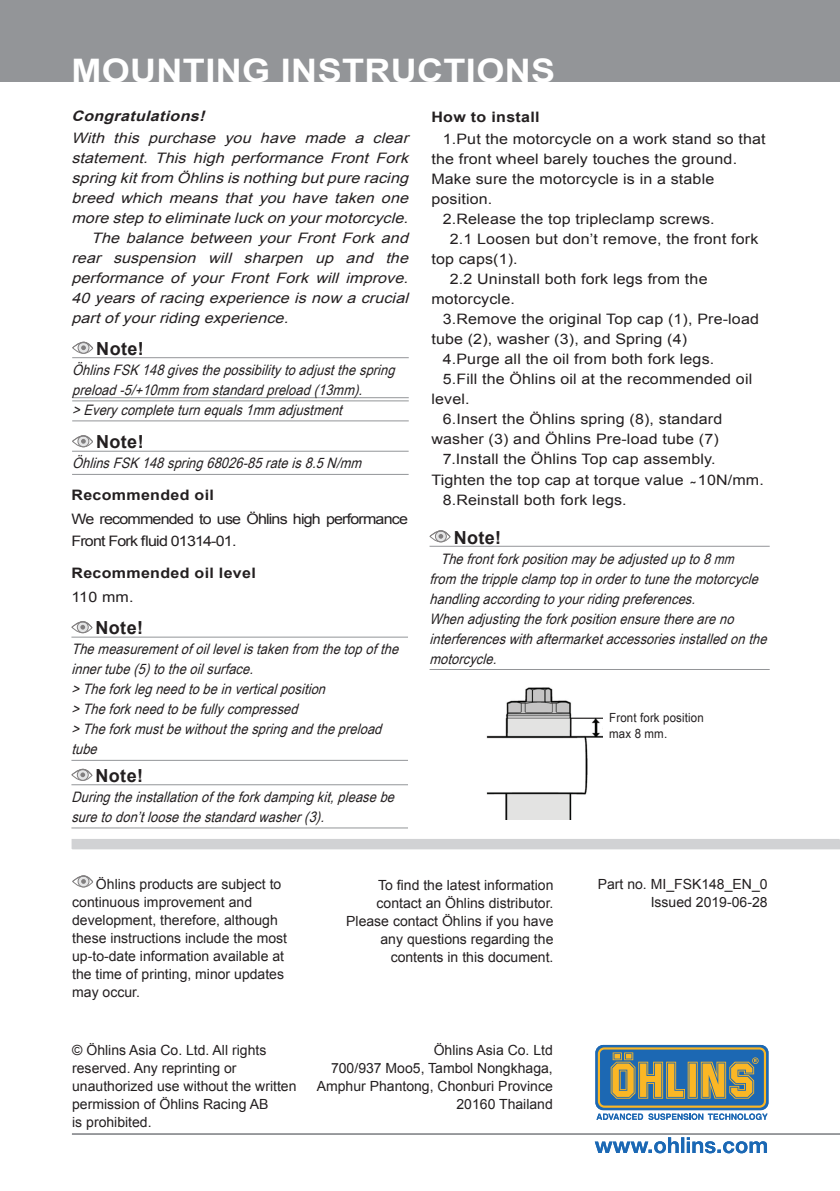
<style>
.page{position:relative;width:840px;height:1191px;background:#fff}
.page>*{position:absolute;margin:0;border:0;box-sizing:border-box;transform-origin:0 0}
._3_Header_Page_heade{font:700 32.4px "Arial";letter-spacing:.01em;color:#fff;scale:1.11 1}
._5_WARNING_CAUTION_N{font:700 18px "Arial";letter-spacing:.02em;color:#231f20}
._9_Body_Type_Italic{font:italic 14.4px/20px "Arial Narrow";letter-spacing:.01em;color:#231f20;scale:1.08 1}
._6_Body_type_indent{font:14.4px/20px "Arial";letter-spacing:.01em;color:#231f20;scale:1.11 1}
._6_Body_type{font:italic 14.4px/20px "Arial";color:#231f20;text-align:justify;scale:1.11 1}
._6_Body_type-2{font:14.4px/22px "Arial";letter-spacing:-.05em;color:#231f20;scale:1.11 1}
._7_Body_type_StepNo{font:700 14.4px/24px "Arial";letter-spacing:.02em;color:#231f20;scale:1.11 1}
._7_Body_type_StepNo-2{font:italic 700 14.4px "Arial";color:#231f20;scale:1.11 1}
._6_Body_type-3{font:700 14.4px "Arial";letter-spacing:.02em;color:#231f20;scale:1.11 1}
._13_Back_Öhlins_Cont{font:14px/18px "Arial";color:#231f20;text-align:right}
._8_Body_Type_Italic{font:12.6px "Arial Narrow";letter-spacing:.01em;color:#231f20;scale:1.11 1}
.s1{font-weight:400}
</style>
<div class="page">
<svg style="left:594px;top:1137px;width:172px;height:16px"></svg>
<hr style="left:72px;top:1133px;width:767px;height:1px;background:#939598">
<div style="left:72px;top:875px;width:21px;height:12px;border:1px solid #231f20;border-radius:50%"></div>
<div style="left:77px;top:875px;width:12px;height:12px;border:1px solid #231f20;border-radius:50%"></div>
<svg style="left:72px;top:875px;width:21px;height:9px"></svg>
<svg style="left:595px;top:1045px;width:173px;height:65px"></svg>
<svg style="left:597px;top:1047px;width:168px;height:60px;background:#778878"></svg>
<svg style="left:596px;top:1113px;width:46px;height:7px"></svg>
<svg style="left:648px;top:1113px;width:119px;height:7px"></svg>
<div style="left:71px;top:839px;width:767px;height:10px;background:#d1d2d4"></div>
<div style="left:0;top:0;width:839px;height:82px;background:#939598"></div>
<hr style="left:71px;top:784px;width:337px;height:1px;background:#939598">
<hr style="left:71px;top:827px;width:337px;height:1px;background:#939598">
<div style="left:71px;top:768px;width:21px;height:13px;border:1px solid #231f20;border-radius:50%"></div>
<svg style="left:77px;top:769px;width:11px;height:11px"></svg>
<div style="left:77px;top:769px;width:12px;height:12px;border:1px solid #231f20;border-radius:50%"></div>
<svg style="left:71px;top:768px;width:21px;height:9px"></svg>
<hr style="left:71px;top:637px;width:337px;height:1px;background:#939598">
<hr style="left:71px;top:760px;width:337px;height:1px;background:#939598">
<svg style="left:72px;top:621px;width:20px;height:12px"></svg>
<div style="left:71px;top:621px;width:21px;height:12px;border:1px solid #231f20;border-radius:50%"></div>
<svg style="left:77px;top:622px;width:11px;height:10px"></svg>
<div style="left:77px;top:621px;width:12px;height:12px;border:1px solid #231f20;border-radius:50%"></div>
<svg style="left:71px;top:621px;width:21px;height:8px"></svg>
<hr style="left:72px;top:357px;width:336px;height:1px;background:#939598">
<hr style="left:72px;top:400px;width:336px;height:1px;background:#939598">
<hr style="left:72px;top:397px;width:336px;height:1px;background:#939598">
<hr style="left:72px;top:420px;width:336px;height:1px;background:#939598">
<div style="left:72px;top:342px;width:21px;height:12px;border:1px solid #231f20;border-radius:50%"></div>
<svg style="left:78px;top:342px;width:11px;height:11px"></svg>
<div style="left:77px;top:342px;width:12px;height:12px;border:1px solid #231f20;border-radius:50%"></div>
<svg style="left:72px;top:342px;width:21px;height:8px"></svg>
<hr style="left:72px;top:451px;width:336px;height:1px;background:#939598">
<hr style="left:72px;top:474px;width:336px;height:1px;background:#939598">
<div style="left:72px;top:435px;width:21px;height:12px;border:1px solid #231f20;border-radius:50%"></div>
<div style="left:77px;top:435px;width:12px;height:12px;border:1px solid #231f20;border-radius:50%"></div>
<svg style="left:72px;top:435px;width:21px;height:9px"></svg>
<img style="left:486px;top:687px;width:116px;height:133px">
<hr style="left:429px;top:546px;width:340px;height:1px;background:#939598">
<hr style="left:429px;top:669px;width:340px;height:1px;background:#939598">
<div style="left:429px;top:530px;width:21px;height:12px;border:1px solid #231f20;border-radius:50%"></div>
<div style="left:434px;top:530px;width:12px;height:12px;border:1px solid #231f20;border-radius:50%"></div>
<svg style="left:429px;top:530px;width:21px;height:9px"></svg>
<p class="_3_Header_Page_heade" style="left:71px;top:49px;width:437px">MOUNTING INSTRUCTIONS</p>
<p class="_7_Body_type_StepNo-2" style="left:71px;top:106px;width:126px">Congratulations!</p>
<p class="_6_Body_type" style="left:71px;top:128px;width:309px">With this purchase you have made a clear statement. This high performance Front Fork springkitfrom Öhlinsisnothingbutpureracing breed which means that you have taken one moresteptoeliminateluckonyourmotorcycle.</p>
<p class="_6_Body_type" style="left:71px;top:228px;width:309px;text-indent:20px">The balance between your Front Fork and rear suspension will sharpen up and the performance of your Front Fork will improve.<br>40yearsofracingexperienceisnow acrucial partofyourridingexperience.</p>
<p class="_6_Body_type-3" style="left:431px;top:108px;width:99px">How to install</p>
<p class="_6_Body_type_indent" style="left:431px;top:129px;width:302px;text-indent:11px">1.Put the motorcycle on a work stand so that the front wheel barely touches the ground.<br>Make sure the motorcycle is in a stable position.</p>
<p class="_6_Body_type_indent" style="left:442px;top:209px;width:246px">2.Release the top tripleclamp screws.</p>
<p class="_6_Body_type_indent" style="left:449px;top:229px;width:279px">2.1 Loosen but don’t remove, the front fork</p>
<p class="_6_Body_type_indent" style="left:431px;top:249px;width:79px">top caps(1).</p>
<p class="_6_Body_type_indent" style="left:449px;top:269px;width:233px">2.2 Uninstall both fork legs from the</p>
<p class="_6_Body_type_indent" style="left:431px;top:289px;width:77px">motorcycle.</p>
<p class="_6_Body_type_indent" style="left:431px;top:309px;width:296px;text-indent:11px">3.Remove the original Top cap (1), Pre-load tube (2), washer (3), and Spring (4)</p>
<p class="_6_Body_type_indent" style="left:442px;top:349px;width:246px">4.Purge all the oil from both fork legs.</p>
<p class="_6_Body_type_indent" style="left:431px;top:369px;width:290px;text-indent:11px">5.Fill the Öhlins oil at the recommended oil level.</p>
<p class="_6_Body_type_indent" style="left:431px;top:409px;width:263px;text-align:right">6.Insert the Öhlins spring (8), standard washer (3) and Öhlins Pre-load tube (7)</p>
<p class="_6_Body_type_indent" style="left:431px;top:449px;width:301px;text-indent:11px">7.Install the Öhlins Top cap assembly.<br>Tighten the top cap at torque value ̴10N/mm.</p>
<p class="_6_Body_type_indent" style="left:442px;top:489px;width:167px">8.Reinstall both fork legs.</p>
<p class="_5_WARNING_CAUTION_N" style="left:96px;top:336px;width:49px">Note!</p>
<p class="_9_Body_Type_Italic" style="left:72px;top:359px;width:305px">ÖhlinsFSK148givesthepossibilitytoadjustthespring preload-5/+10mm from standardpreload(13mm).</p>
<p class="_9_Body_Type_Italic" style="left:72px;top:399px;width:256px">&gt;Everycompleteturnequals1mm adjustment</p>
<p class="_5_WARNING_CAUTION_N" style="left:96px;top:430px;width:49px">Note!</p>
<p class="_9_Body_Type_Italic" style="left:72px;top:453px;width:274px">ÖhlinsFSK148spring68026-85rateis8.5N/mm</p>
<p class="_7_Body_type_StepNo" style="left:71px;top:483px;width:130px">Recommended oil</p>
<p class="_6_Body_type-2" style="left:71px;top:508px;width:304px">We recommended to use Öhlins high performance<br>Front Fork fluid 01314-01.</p>
<p class="_7_Body_type_StepNo" style="left:71px;top:561px;width:167px">Recommended oil level<br><span class="s1">110 mm.</span></p>
<p class="_5_WARNING_CAUTION_N" style="left:453px;top:525px;width:49px">Note!</p>
<p class="_9_Body_Type_Italic" style="left:429px;top:548px;width:318px;text-indent:11px">Thefrontforkpositionmaybeadjustedupto8mm from thetrippleclamptopinordertotunethemotorcycle handlingaccordingtoyourridingpreferences.<br>Whenadjustingtheforkpositionensurethereareno interferenceswithaftermarketaccessoriesinstalledonthe motorcycle.</p>
<p class="_5_WARNING_CAUTION_N" style="left:95px;top:616px;width:49px">Note!</p>
<p class="_9_Body_Type_Italic" style="left:71px;top:639px;width:309px">Themeasurementofoillevelistakenfrom thetopofthe innertube(5)totheoilsurface. &gt;Theforklegneedtobeinverticalposition &gt;Theforkneedtobefullycompressed &gt;Theforkmustbewithoutthespringandthepreload tube</p>
<p class="_8_Body_Type_Italic" style="left:609px;top:709px;width:87px">Front fork position</p>
<p class="_8_Body_Type_Italic" style="left:609px;top:725px;width:54px">max 8 mm.</p>
<p class="_5_WARNING_CAUTION_N" style="left:95px;top:763px;width:49px">Note!</p>
<p class="_9_Body_Type_Italic" style="left:71px;top:786px;width:305px">Duringtheinstallationoftheforkdampingkit,pleasebe suretodon’tloosethestandardwasher(3).</p>
<p class="_13_Back_Öhlins_Cont" style="left:72px;top:875px;width:216px;text-align:left;text-indent:24px">Öhlins products are subject to continuous improvement and development, therefore, although these instructions include the most up-to-date information available at the time of printing, minor updates may occur.</p>
<p class="_13_Back_Öhlins_Cont" style="left:346px;top:876px;width:209px">To find the latest information contact an Öhlins distributor.<br>Please contact Öhlins if you have any questions regarding the contents in this document.</p>
<p class="_13_Back_Öhlins_Cont" style="left:597px;top:875px;width:171px">Part no. MI_FSK148_EN_0</p>
<p class="_13_Back_Öhlins_Cont" style="left:650px;top:893px;width:118px">Issued 2019-06-28</p>
<p class="_13_Back_Öhlins_Cont" style="left:72px;top:1041px;width:226px;text-align:left">© Öhlins Asia Co. Ltd. All rights reserved. Any reprinting or unauthorized use without the written permission of Öhlins Racing AB<br>is prohibited.</p>
<p class="_13_Back_Öhlins_Cont" style="left:316px;top:1041px;width:237px">Öhlins Asia Co. Ltd<br>700/937 Moo5, Tambol Nongkhaga,<br>Amphur Phantong, Chonburi Province<br>20160 Thailand</p>
</div>
